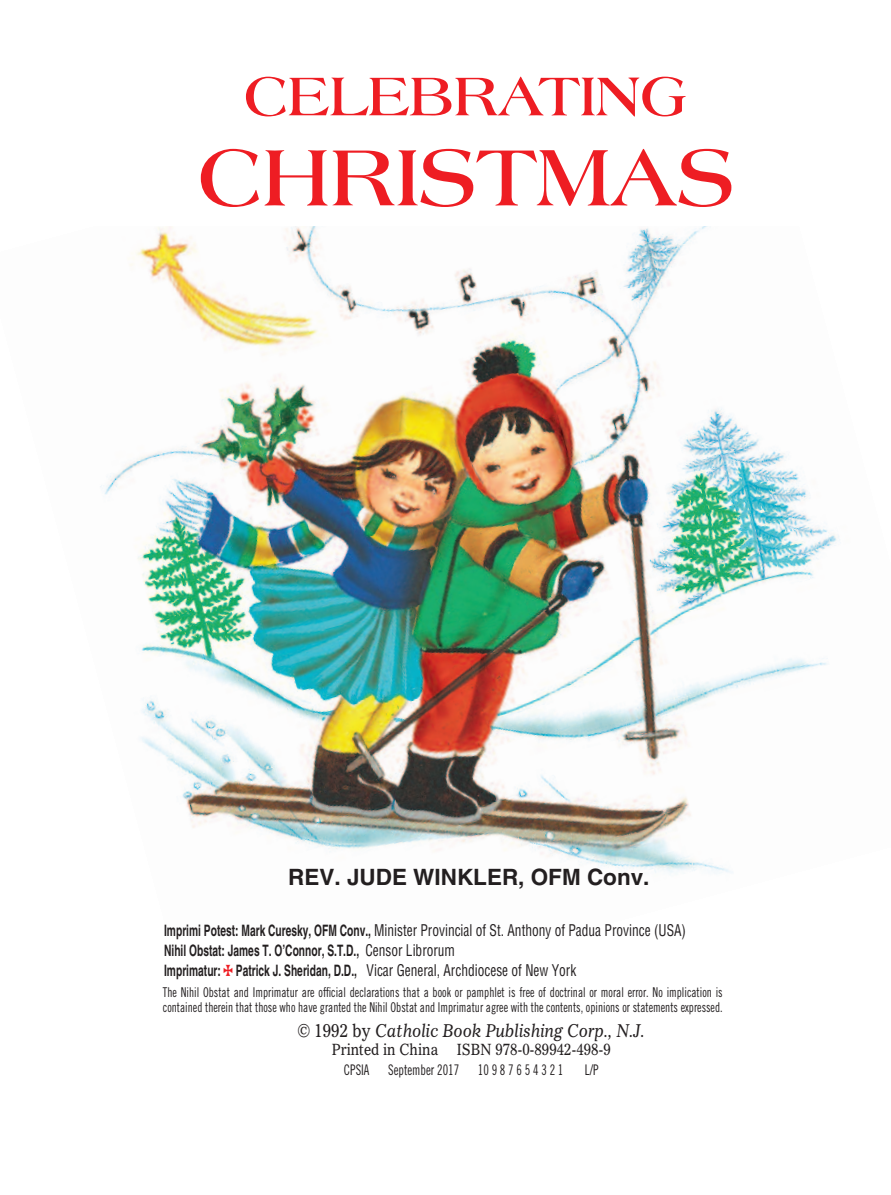
<style>
.page{position:relative;width:891px;height:1195px;background:#fff}
.page>*{position:absolute;margin:0;border:0;box-sizing:border-box;transform-origin:0 0}
.t1{font:700 85.5px "Americana";color:#ee1d23}
.t2{font:700 58.5px "Americana";letter-spacing:-.02em;color:#ee1d23}
.t3{font:700 22.5px "Helvetica";color:#231f20}
.t4{font:italic 18px "Gazette LH";color:#231f20;scale:.85 1}
.t5{font:700 15.75px/19.1px "Helvetica";color:#231f20;scale:.65 1}
.t6{font:15.75px "Gazette LH";color:#231f20;scale:.85 1}
.t7{font:14.62px "Trade Gothic Cond Eighteen";color:#231f20;scale:.85 1}
.t8{font:14.62px "Trade Gothic Cond Eighteen";letter-spacing:.22em;color:#231f20;scale:.85 1}
.t9{font:13.5px/15.8px "Trade Gothic Cond Eighteen";color:#231f20;scale:.85 1}
.s1{font-weight:400;font-stretch:condensed}
.s2{font-family:"Cavalero";font-weight:400;color:#ee1d23}
.s3{font-style:normal}
</style>
<div class="page">
<img style="left:100px;top:226px;width:740px;height:648px">
<h2 class="t2" style="left:243px;top:73px;width:446px">CELEBRATING</h2>
<h1 class="t1" style="left:197px;top:143px;width:540px">CHRISTMAS</h1>
<h3 class="t3" style="left:288px;top:869px;width:363px">REV. JUDE WINKLER, OFM Conv.</h3>
<p class="t5" style="left:164px;top:923px;width:804px">Imprimi Potest: Mark Curesky, OFM Conv., <span class="s1">Minister Provincial of St. Anthony of Padua Province (USA)<br></span>Nihil Obstat: James T. O’Connor, S.T.D., <span class="s1">Censor Librorum</span></p>
<p class="t5" style="left:164px;top:963px;width:636px">Imprimatur:<span class="s2">=</span> Patrick J. Sheridan, D.D., <span class="s1">Vicar General, Archdiocese of New York</span></p>
<p class="t9" style="left:163px;top:985px;width:660px">The Nihil Obstat and Imprimatur are official declarations that a book or pamphlet is free of doctrinal or moral error. No implication is contained therein that those who have granted the Nihil Obstat and Imprimatur agree with the contents, opinions or statements expressed.</p>
<h3 class="t4" style="left:298px;top:1023px;width:410px"><span class="s3">© 1992</span> <span class="s3">by</span> Catholic Book Publishing Corp., N.J.</h3>
<p class="t6" style="left:332px;top:1043px;width:330px">Printed in China ISBN 978-0-89942-498-9</p>
<p class="t7" style="left:344px;top:1064px;width:32px">CPSIA</p>
<p class="t7" style="left:388px;top:1064px;width:85px">September 2017</p>
<p class="t8" style="left:478px;top:1064px;width:102px">10987654321</p>
<p class="t7" style="left:585px;top:1064px;width:18px">L/P</p>
</div>
